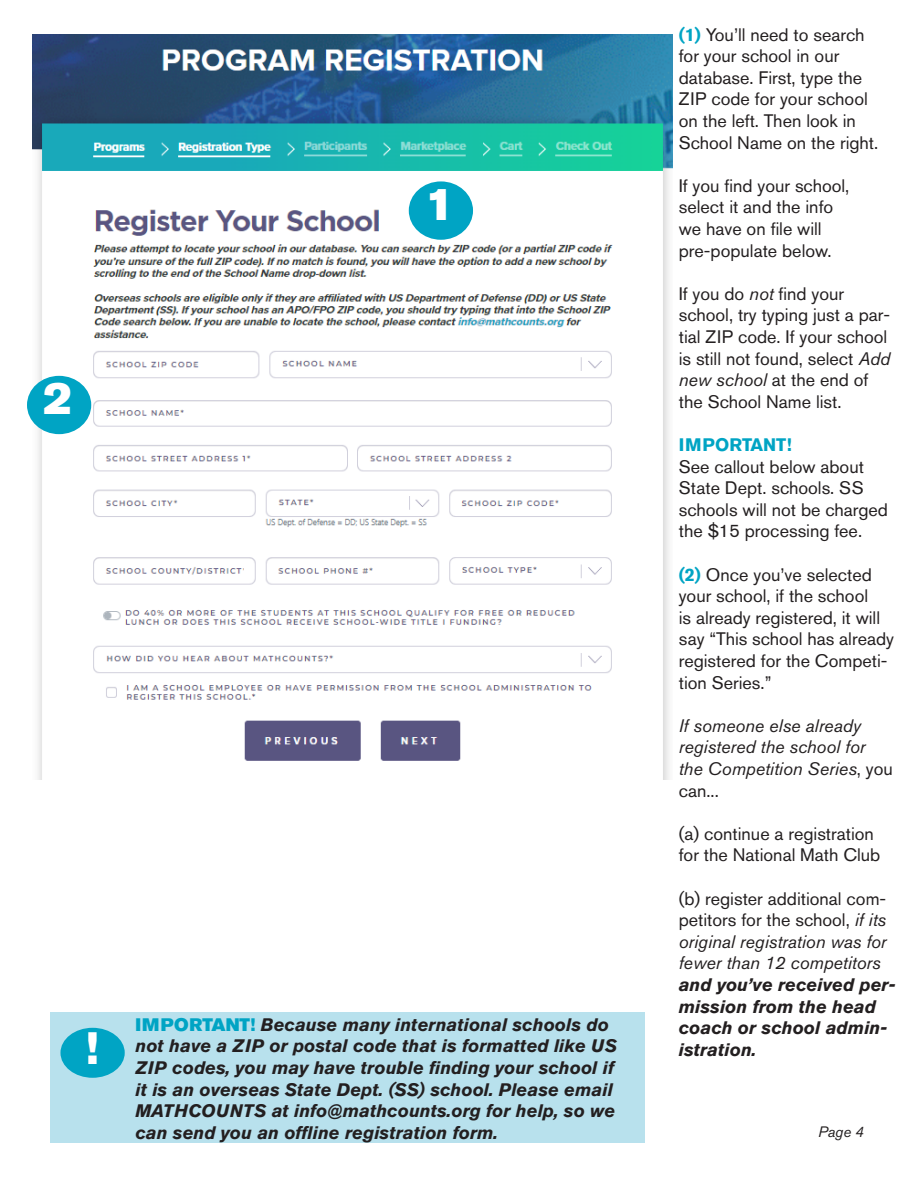
<style>
.page{position:relative;width:918px;height:1188px;background:#fff}
.page>*{position:absolute;margin:0;border:0;box-sizing:border-box;transform-origin:0 0}
.t1{font:45px "Akzidenz Grotesk BE Super";color:#fff}
.t2{font:18px/21.6px "Akzidenz Grotesk BE";color:#231f20}
.t3{font:italic 700 18px/21.6px "Akzidenz Grotesk BE";color:#231f20}
.t4{font:italic 18px/21.6px "Akzidenz Grotesk BE";color:#231f20}
.t5{font:700 18px "Akzidenz Grotesk BE";color:#00a4c4}
.t6{font:italic 15px "Akzidenz Grotesk BE";color:#231f20}
.s1{font-family:"Akzidenz Grotesk BE Super";font-weight:400;font-style:normal;color:#00a4c4}
.s2{font-weight:700;color:#00a4c4}
.s3{font-style:italic}
.s4{font-style:normal}
</style>
<div class="page">
<img style="left:32px;top:35px;width:640px;height:744px">
<div style="left:50px;top:1012px;width:595px;height:131px;background:#b8e1ed"></div>
<div style="left:60px;top:1028px;width:65px;height:50px;background:#00a4c4;border-radius:50%"></div>
<div style="left:409px;top:181px;width:64px;height:59px;background:#00a4c4;border-radius:50%"></div>
<div style="left:27px;top:376px;width:64px;height:58px;background:#00a4c4;border-radius:50%"></div>
<h1 class="t1" style="left:43px;top:372px;width:31px">2</h1>
<h1 class="t1" style="left:425px;top:178px;width:31px">1</h1>
<h1 class="t1" style="left:85px;top:1022px;width:15px">!</h1>
<p class="t3" style="left:136px;top:1014px;width:483px"><span class="s1">IMPORTANT!</span> Because many international schools do not have a ZIP or postal code that is formatted like US ZIP codes, you may have trouble finding your school if it is an overseas State Dept. (SS) school. Please email MATHCOUNTS at info@mathcounts.org for help, so we can send you an offline registration form.</p>
<p class="t2" style="left:679px;top:23px;width:201px"><span class="s2">(1)</span> You’ll need to search for your school in our database. First, type the<br>ZIP code for your school on the left. Then look in<br>School Name on the right.</p>
<p class="t2" style="left:679px;top:175px;width:172px">If you find your school, select it and the info we have on file will pre-populate below.</p>
<p class="t2" style="left:679px;top:283px;width:213px">If you do <span class="s3">not</span> find your school, try typing just a par&shy;tial ZIP code. If your school is still not found, select <span class="s3">Add new school</span> at the end of the School Name list.</p>
<p class="t5" style="left:679px;top:434px;width:114px">IMPORTANT!</p>
<p class="t2" style="left:679px;top:455px;width:211px">See callout below about<br>State Dept. schools. SS schools will not be charged the $15 processing fee.</p>
<p class="t2" style="left:679px;top:563px;width:217px"><span class="s2">(2)</span> Once you’ve selected your school, if the school<br>is already registered, it will say “This school has already registered for the Competi&shy;tion Series.”</p>
<p class="t4" style="left:679px;top:715px;width:216px">If someone else already registered the school for the Competition Series<span class="s4">, you can...</span></p>
<p class="t2" style="left:679px;top:823px;width:203px">(a) continue a registration for the National Math Club</p>
<p class="t4" style="left:679px;top:887px;width:209px;text-align:justify"><span class="s4">(b) register additional com&shy;petitors for the school,</span> if its original registration was for fewer than 12 competitors</p>
<p class="t3" style="left:679px;top:974px;width:218px">and you’ve received per&shy;mission from the head coach or school admin&shy;istration.</p>
<p class="t6" style="left:818px;top:1122px;width:47px">Page 4</p>
</div>
